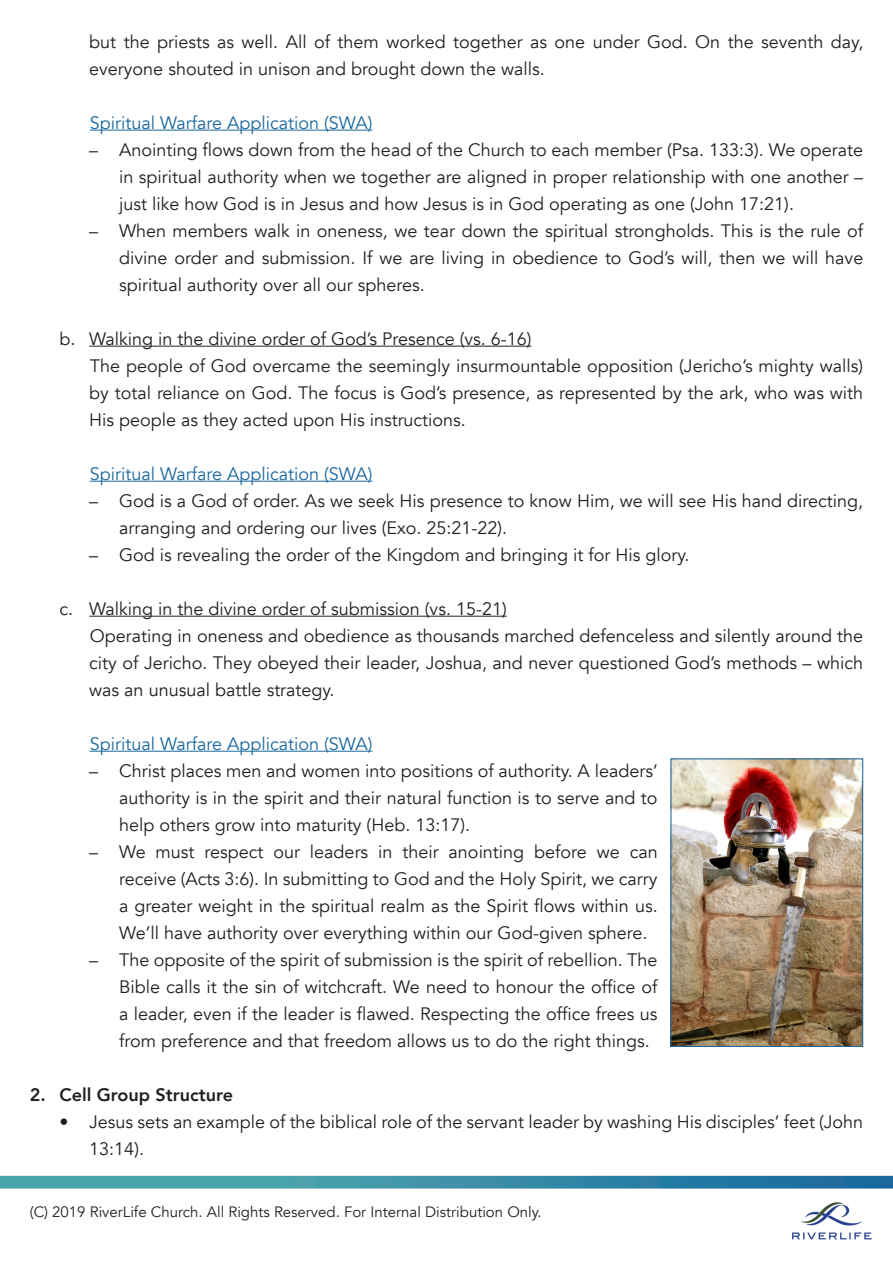
<style>
.page{position:relative;width:893px;height:1263px;background:#fff}
.page>*{position:absolute;margin:0;border:0;box-sizing:border-box;transform-origin:0 0}
.Text_Below_Number_2{font:18px/27px "Avenir";color:#231f20;text-align:justify}
.Text_Below_Number_2-2{font:18px "Avenir";color:#1a689e}
.Summary_Number_1{font:800 18px "Avenir";color:#231f20}
.t1{font:15px "Avenir";color:#231f20}
</style>
<div class="page">
<hr style="left:90px;top:130px;width:282px;height:1px;background:#1a689e">
<hr style="left:89px;top:346px;width:442px;height:1px;background:#231f20">
<hr style="left:90px;top:481px;width:282px;height:1px;background:#1a689e">
<hr style="left:89px;top:616px;width:418px;height:1px;background:#231f20">
<hr style="left:90px;top:751px;width:282px;height:1px;background:#1a689e">
<svg style="left:0;top:1176px;width:893px;height:12px;background:#388ea7"></svg>
<img style="left:792px;top:1202px;width:80px;height:38px">
<img style="left:672px;top:760px;width:189px;height:285px">
<div style="left:670px;top:758px;width:193px;height:289px;border:1px solid #1a689e"></div>
<p class="Text_Below_Number_2" style="left:89px;top:28px;width:775px">but the priests as well. All of them worked together as one under God. On the seventh day, everyone shouted in unison and brought down the walls.</p>
<p class="Text_Below_Number_2-2" style="left:90px;top:112px;width:284px">Spiritual Warfare Application (SWA)</p>
<p class="Text_Below_Number_2" style="left:119px;top:136px;width:746px;text-indent:-30px">– Anointing flows down from the head of the Church to each member (Psa. 133:3). We operate in spiritual authority when we together are aligned in proper relationship with one another – just like how God is in Jesus and how Jesus is in God operating as one (John 17:21).</p>
<p class="Text_Below_Number_2" style="left:119px;top:217px;width:746px;text-indent:-30px">– When members walk in oneness, we tear down the spiritual strongholds. This is the rule of divine order and submission. If we are living in obedience to God’s will, then we will have spiritual authority over all our spheres.</p>
<p class="Text_Below_Number_2" style="left:60px;top:325px;width:473px">b. Walking in the divine order of God’s Presence (vs. 6-16)</p>
<p class="Text_Below_Number_2" style="left:89px;top:352px;width:775px">The people of God overcame the seemingly insurmountable opposition (Jericho’s mighty walls) by total reliance on God. The focus is God’s presence, as represented by the ark, who was with His people as they acted upon His instructions.</p>
<p class="Text_Below_Number_2-2" style="left:90px;top:463px;width:284px">Spiritual Warfare Application (SWA)</p>
<p class="Text_Below_Number_2" style="left:119px;top:487px;width:746px;text-indent:-30px">– God is a God of order. As we seek His presence to know Him, we will see His hand directing, arranging and ordering our lives (Exo. 25:21-22).</p>
<p class="Text_Below_Number_2" style="left:89px;top:541px;width:601px">– God is revealing the order of the Kingdom and bringing it for His glory.</p>
<p class="Text_Below_Number_2" style="left:60px;top:595px;width:449px">c. Walking in the divine order of submission (vs. 15-21)</p>
<p class="Text_Below_Number_2" style="left:89px;top:622px;width:775px">Operating in oneness and obedience as thousands marched defenceless and silently around the city of Jericho. They obeyed their leader, Joshua, and never questioned God’s methods – which was an unusual battle strategy.</p>
<p class="Text_Below_Number_2-2" style="left:90px;top:733px;width:284px">Spiritual Warfare Application (SWA)</p>
<p class="Text_Below_Number_2" style="left:119px;top:757px;width:540px;text-indent:-30px">– Christ places men and women into positions of authority. A leaders’ authority is in the spirit and their natural function is to serve and to help others grow into maturity (Heb. 13:17).</p>
<p class="Text_Below_Number_2" style="left:119px;top:838px;width:540px;text-indent:-30px">– We must respect our leaders in their anointing before we can receive (Acts 3:6). In submitting to God and the Holy Spirit, we carry a greater weight in the spiritual realm as the Spirit flows within us.<br>We’ll have authority over everything within our God-given sphere.</p>
<p class="Text_Below_Number_2" style="left:119px;top:946px;width:540px;text-indent:-30px">– The opposite of the spirit of submission is the spirit of rebellion. The Bible calls it the sin of witchcraft. We need to honour the office of a leader, even if the leader is flawed. Respecting the office frees us from preference and that freedom allows us to do the right things.</p>
<p class="Summary_Number_1" style="left:30px;top:1080px;width:205px">2. Cell Group Structure</p>
<p class="Text_Below_Number_2" style="left:89px;top:1108px;width:775px;text-indent:-30px">• Jesus sets an example of the biblical role of the servant leader by washing His disciples’ feet (John<br>13:14).</p>
<p class="t1" style="left:30px;top:1203px;width:514px">(C) 2019 RiverLife Church. All Rights Reserved. For Internal Distribution Only.</p>
</div>
